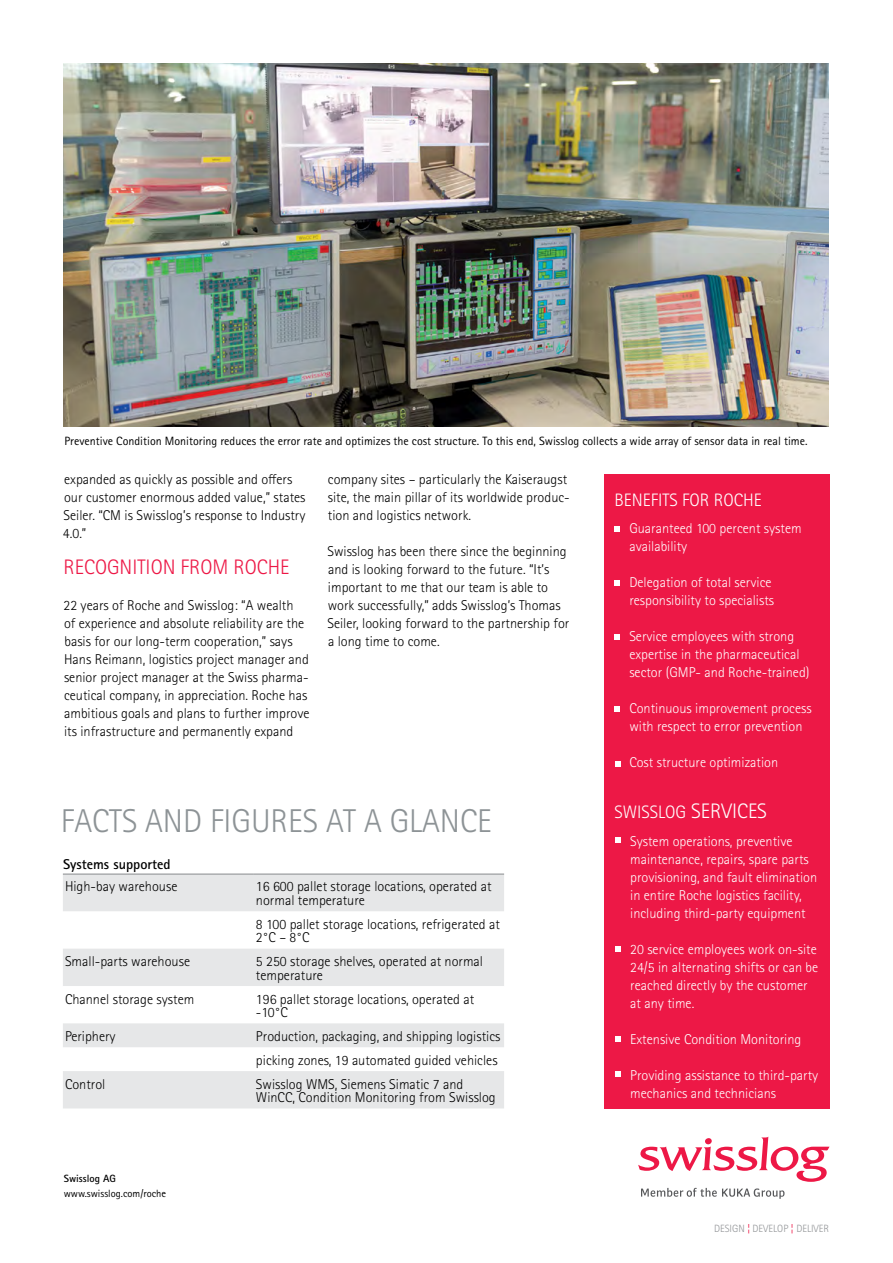
<style>
.page{position:relative;width:893px;height:1263px;background:#fff}
.page>*{position:absolute;margin:0;border:0;box-sizing:border-box;transform-origin:0 0}
.t1{font:300 33px "Rotis Sans Serif Pro";color:#8d9396}
.t2{font:300 21px "Rotis Sans Serif Pro";color:#ed1846}
.t3{font:300 18px "Rotis Sans Serif Pro";color:#fff}
.t4{font:300 14.25px/18px "Rotis Sans Serif Pro";color:#000}
.t5{font:300 14.25px/18px "Rotis Sans Serif Pro";color:#fff}
.t6{font:700 14.25px "Rotis Sans Serif Pro";color:#000}
.t7{font:12px "Rotis Sans Serif Pro";color:#000}
.t8{font:300 10.5px "Rotis Sans Serif Pro";color:#939598}
.t9{font:10.5px "Rotis Sans Serif Pro";color:#000}
.t10{font:700 10.5px "Rotis Sans Serif Pro";color:#000}
.s1{font-size:21px}
.s2{font-weight:400;color:#ed1846}
</style>
<div class="page">
<svg style="left:641px;top:1188px;width:143px;height:11px"></svg>
<svg style="left:638px;top:1137px;width:191px;height:45px"></svg>
<img style="left:63px;top:63px;width:766px;height:363px">
<div style="left:604px;top:474px;width:225px;height:635px;background:#ed1846"></div>
<svg style="left:615px;top:526px;width:5px;height:5px"></svg>
<svg style="left:615px;top:581px;width:5px;height:5px"></svg>
<svg style="left:615px;top:634px;width:5px;height:5px"></svg>
<svg style="left:615px;top:706px;width:5px;height:5px"></svg>
<svg style="left:616px;top:838px;width:5px;height:5px"></svg>
<svg style="left:615px;top:946px;width:6px;height:5px"></svg>
<svg style="left:616px;top:1036px;width:5px;height:6px"></svg>
<svg style="left:615px;top:761px;width:5px;height:5px"></svg>
<svg style="left:615px;top:1072px;width:6px;height:5px"></svg>
<svg style="left:63px;top:875px;width:441px;height:233px;fill:#e6e7e8"></svg>
<hr style="left:63px;top:873px;width:191px;height:2px;background:#939598">
<hr style="left:254px;top:873px;width:250px;height:2px;background:#939598">
<p class="t7" style="left:65px;top:434px;width:745px">Preventive Condition Monitoring reduces the error rate and optimizes the cost structure. To this end, Swisslog collects a wide array of sensor data in real time.</p>
<p class="t4" style="left:63px;top:470px;width:244px">expanded as quickly as possible and offers our customer enormous added value,” states Seiler. “CM is Swisslog’s response to Industry 4.0.”</p>
<h2 class="t2" style="left:64px;top:554px;width:227px">RECOGNITION FROM ROCHE</h2>
<p class="t4" style="left:63px;top:596px;width:248px">22 years of Roche and Swisslog: “A wealth<br>of experience and absolute reliability are the basis for our long-term cooperation,” says Hans Reimann, logistics project manager and senior project manager at the Swiss pharma&shy;ceutical company, in appreciation. Roche has ambitious goals and plans to further improve its infrastructure and permanently expand</p>
<p class="t4" style="left:328px;top:470px;width:243px">company sites – particularly the Kaiseraugst site, the main pillar of its worldwide produc&shy;tion and logistics network.</p>
<p class="t4" style="left:327px;top:542px;width:243px">Swisslog has been there since the beginning and is looking forward to the future. “It’s important to me that our team is able to work successfully,” adds Swisslog’s Thomas Seiler, looking forward to the partnership for a long time to come.</p>
<h1 class="t1" style="left:61px;top:802px;width:432px">FACTS AND FIGURES AT A GLANCE</h1>
<p class="t6" style="left:63px;top:855px;width:109px">Systems supported</p>
<p class="t4" style="left:65px;top:878px;width:114px">High-bay warehouse</p>
<p class="t4" style="left:256px;top:880px;width:237px;line-height:13.5px">16 600 pallet storage locations, operated at normal temperature</p>
<p class="t4" style="left:256px;top:917px;width:246px;line-height:13.5px">8 100 pallet storage locations, refrigerated at<br>2°C – 8°C</p>
<p class="t4" style="left:65px;top:952px;width:127px">Small-parts warehouse</p>
<p class="t4" style="left:256px;top:955px;width:229px;line-height:13.5px">5 250 storage shelves, operated at normal temperature</p>
<p class="t4" style="left:65px;top:990px;width:131px">Channel storage system</p>
<p class="t4" style="left:256px;top:992px;width:220px;line-height:13.5px">196 pallet storage locations, operated at -10°C</p>
<p class="t4" style="left:65px;top:1027px;width:52px">Periphery</p>
<p class="t4" style="left:256px;top:1024px;width:246px;line-height:23.9px">Production, packaging, and shipping logistics picking zones, 19 automated guided vehicles</p>
<p class="t4" style="left:65px;top:1075px;width:42px">Control</p>
<p class="t4" style="left:256px;top:1077px;width:241px;line-height:13.5px">Swisslog WMS, Siemens Simatic 7 and<br>WinCC, Condition Monitoring from Swisslog</p>
<p class="t10" style="left:64px;top:1171px;width:54px">Swisslog AG</p>
<p class="t9" style="left:64px;top:1187px;width:104px">www.swisslog.com/roche</p>
<p class="t3" style="left:614px;top:489px;width:149px">BENEFITS FOR ROCHE</p>
<p class="t5" style="left:629px;top:520px;width:174px">Guaranteed 100 percent system availability</p>
<p class="t5" style="left:629px;top:574px;width:146px">Delegation of total service responsibility to specialists</p>
<p class="t5" style="left:629px;top:628px;width:182px">Service employees with strong expertise in the pharmaceutical sector (GMP- and Roche-trained)</p>
<p class="t5" style="left:629px;top:700px;width:184px">Continuous improvement process with respect to error prevention</p>
<p class="t5" style="left:629px;top:754px;width:150px">Cost structure optimization</p>
<p class="t3" style="left:614px;top:802px;width:154px">SWISSLOG <span class="s1">SERVICES</span></p>
<p class="t5" style="left:630px;top:832px;width:189px">System operations, preventive maintenance, repairs, spare parts provisioning, and fault elimination in entire Roche logistics facility, including third-party equipment</p>
<p class="t5" style="left:630px;top:940px;width:190px">20 service employees work on-site<br>24/5 in alternating shifts or can be reached directly by the customer at any time.</p>
<p class="t5" style="left:630px;top:1030px;width:173px">Extensive Condition Monitoring</p>
<p class="t5" style="left:630px;top:1066px;width:190px">Providing assistance to third-party mechanics and technicians</p>
<p class="t8" style="left:714px;top:1222px;width:117px">DESIGN <span class="s2">¦</span> DEVELOP <span class="s2">¦</span> DELIVER</p>
</div>
